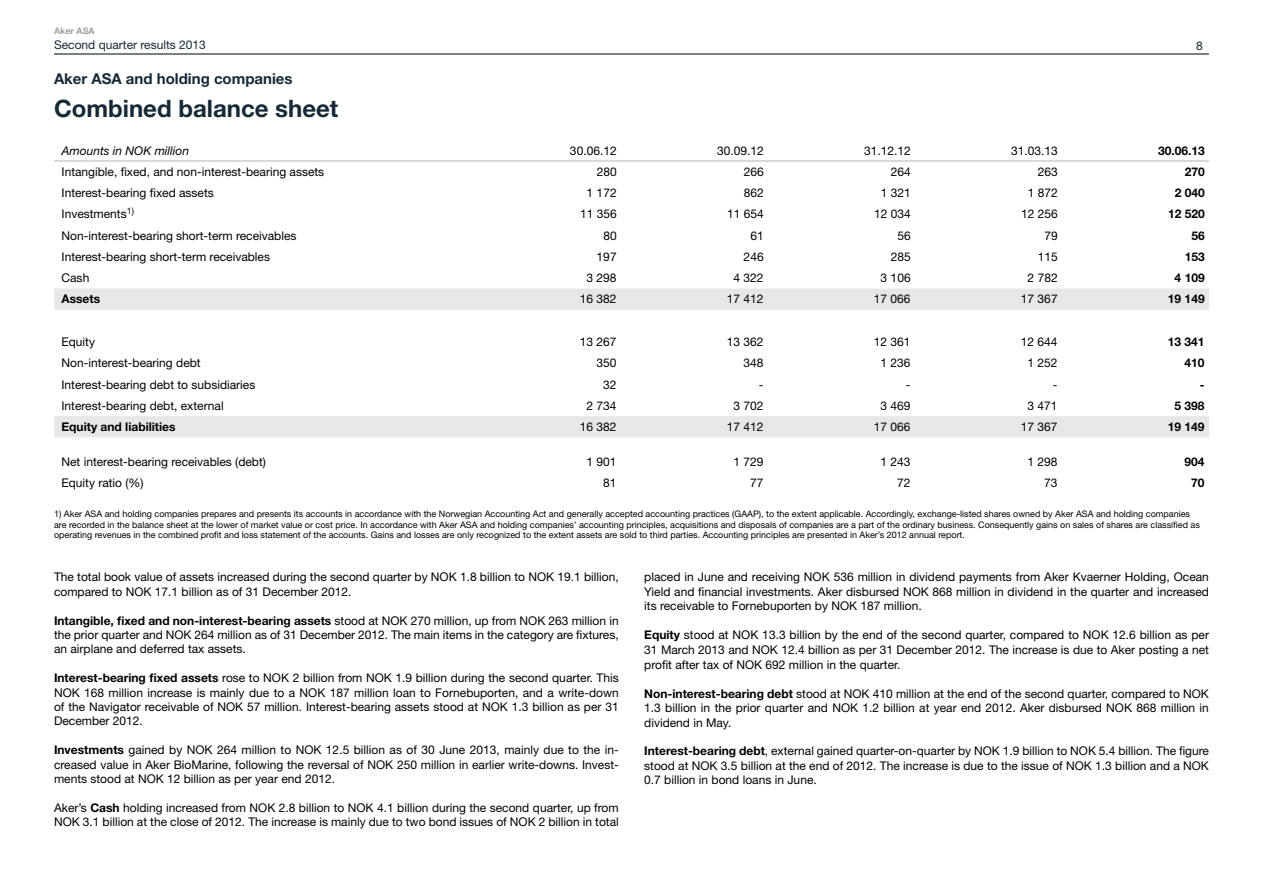
<style>
.page{position:relative;width:1263px;height:893px;background:#fff}
.page>*{position:absolute;margin:0;border:0;box-sizing:border-box;transform-origin:0 0}
.t1{font:700 24px "Helvetica Neue LT Std";color:#162937}
.t2{font:700 15px "Helvetica Neue LT Std";color:#162937}
.t3{font:12px/14.4px "Helvetica Neue LT Std";color:#000;text-align:justify}
.t4{font:700 12px "Helvetica Neue LT Std";color:#000}
.t5{font:12px "Helvetica Neue LT Std";color:#162937}
.t6{font:italic 12px "Helvetica Neue LT Std";color:#000}
.t7{font:9px/10.8px "Helvetica Neue LT Std";color:#000}
.t8{font:700 9px "Helvetica Neue LT Std";color:#9d9fa2}
.s1{font-weight:700}
</style>
<div class="page">
<hr style="left:54px;top:54px;width:1155px;height:1px;background:#000">
<svg style="left:54px;top:289px;width:1155px;height:148px"></svg>
<hr style="left:54px;top:161px;width:420px;height:1px;background:#b1b4b6">
<hr style="left:474px;top:161px;width:147px;height:1px;background:#b1b4b6">
<hr style="left:621px;top:161px;width:147px;height:1px;background:#b1b4b6">
<hr style="left:768px;top:161px;width:147px;height:1px;background:#b1b4b6">
<hr style="left:915px;top:161px;width:147px;height:1px;background:#b1b4b6">
<hr style="left:1062px;top:161px;width:147px;height:1px;background:#b1b4b6">
<p class="t8" style="left:54px;top:26px;width:42px">Aker ASA</p>
<p class="t5" style="left:54px;top:37px;width:153px">Second quarter results 2013</p>
<p class="t5" style="left:1196px;top:39px;width:8px">8</p>
<p class="t2" style="left:54px;top:70px;width:240px">Aker ASA and holding companies</p>
<h1 class="t1" style="left:54px;top:94px;width:286px">Combined balance sheet</h1>
<p class="t6" style="left:62px;top:143px;width:129px">Amounts in NOK million</p>
<p class="t3" style="left:570px;top:143px;width:48px">30.06.12</p>
<p class="t3" style="left:717px;top:143px;width:48px">30.09.12</p>
<p class="t3" style="left:864px;top:143px;width:48px">31.12.12</p>
<p class="t3" style="left:1011px;top:143px;width:48px">31.03.13</p>
<p class="t4" style="left:1158px;top:143px;width:48px">30.06.13</p>
<p class="t3" style="left:62px;top:164px;width:264px">Intangible, fixed, and non-interest-bearing assets</p>
<p class="t3" style="left:597px;top:164px;width:22px">280</p>
<p class="t3" style="left:744px;top:164px;width:22px">266</p>
<p class="t3" style="left:891px;top:164px;width:22px">264</p>
<p class="t3" style="left:1038px;top:164px;width:22px">263</p>
<p class="t4" style="left:1185px;top:164px;width:22px">270</p>
<p class="t3" style="left:62px;top:186px;width:154px">Interest-bearing fixed assets</p>
<p class="t3" style="left:587px;top:186px;width:32px">1 172</p>
<p class="t3" style="left:744px;top:186px;width:22px">862</p>
<p class="t3" style="left:881px;top:186px;width:32px">1 321</p>
<p class="t3" style="left:1028px;top:186px;width:32px">1 872</p>
<p class="t4" style="left:1175px;top:185px;width:32px">2 040</p>
<p class="t3" style="left:62px;top:207px;width:74px">Investments<sup>1)</sup></p>
<p class="t3" style="left:580px;top:207px;width:38px">11 356</p>
<p class="t3" style="left:727px;top:207px;width:38px">11 654</p>
<p class="t3" style="left:874px;top:207px;width:38px">12 034</p>
<p class="t3" style="left:1021px;top:207px;width:38px">12 256</p>
<p class="t4" style="left:1168px;top:207px;width:38px">12 520</p>
<p class="t3" style="left:62px;top:228px;width:236px">Non-interest-bearing short-term receivables</p>
<p class="t3" style="left:603px;top:228px;width:15px">80</p>
<p class="t3" style="left:750px;top:228px;width:15px">61</p>
<p class="t3" style="left:897px;top:228px;width:15px">56</p>
<p class="t3" style="left:1044px;top:228px;width:15px">79</p>
<p class="t4" style="left:1191px;top:228px;width:15px">56</p>
<p class="t3" style="left:62px;top:249px;width:210px">Interest-bearing short-term receivables</p>
<p class="t3" style="left:597px;top:249px;width:22px">197</p>
<p class="t3" style="left:744px;top:249px;width:22px">246</p>
<p class="t3" style="left:891px;top:249px;width:22px">285</p>
<p class="t3" style="left:1038px;top:249px;width:22px">115</p>
<p class="t4" style="left:1185px;top:249px;width:22px">153</p>
<p class="t3" style="left:62px;top:271px;width:29px">Cash</p>
<p class="t3" style="left:587px;top:271px;width:32px">3 298</p>
<p class="t3" style="left:734px;top:271px;width:32px">4 322</p>
<p class="t3" style="left:881px;top:271px;width:32px">3 106</p>
<p class="t3" style="left:1028px;top:271px;width:32px">2 782</p>
<p class="t4" style="left:1175px;top:270px;width:32px">4 109</p>
<p class="t4" style="left:62px;top:292px;width:40px">Assets</p>
<p class="t3" style="left:580px;top:292px;width:38px">16 382</p>
<p class="t3" style="left:727px;top:292px;width:38px">17 412</p>
<p class="t3" style="left:874px;top:292px;width:38px">17 066</p>
<p class="t3" style="left:1021px;top:292px;width:38px">17 367</p>
<p class="t4" style="left:1168px;top:292px;width:38px">19 149</p>
<p class="t3" style="left:62px;top:334px;width:35px">Equity</p>
<p class="t3" style="left:580px;top:334px;width:38px">13 267</p>
<p class="t3" style="left:727px;top:334px;width:38px">13 362</p>
<p class="t3" style="left:874px;top:334px;width:38px">12 361</p>
<p class="t3" style="left:1021px;top:334px;width:38px">12 644</p>
<p class="t4" style="left:1168px;top:334px;width:38px">13 341</p>
<p class="t3" style="left:62px;top:356px;width:141px">Non-interest-bearing debt</p>
<p class="t3" style="left:597px;top:356px;width:22px">350</p>
<p class="t3" style="left:744px;top:356px;width:22px">348</p>
<p class="t3" style="left:881px;top:356px;width:32px">1 236</p>
<p class="t3" style="left:1027px;top:356px;width:32px">1 252</p>
<p class="t4" style="left:1184px;top:356px;width:22px">410</p>
<p class="t3" style="left:62px;top:377px;width:195px">Interest-bearing debt to subsidiaries</p>
<p class="t3" style="left:603px;top:377px;width:15px">32</p>
<p class="t3" style="left:759px;top:377px;width:6px">-</p>
<p class="t3" style="left:906px;top:377px;width:6px">-</p>
<p class="t3" style="left:1053px;top:377px;width:6px">-</p>
<p class="t4" style="left:1200px;top:377px;width:6px">-</p>
<p class="t3" style="left:61px;top:398px;width:164px">Interest-bearing debt, external</p>
<p class="t3" style="left:587px;top:398px;width:32px">2 734</p>
<p class="t3" style="left:733px;top:398px;width:32px">3 702</p>
<p class="t3" style="left:880px;top:398px;width:32px">3 469</p>
<p class="t3" style="left:1027px;top:398px;width:32px">3 471</p>
<p class="t4" style="left:1174px;top:398px;width:32px">5 398</p>
<p class="t4" style="left:61px;top:419px;width:116px">Equity and liabilities</p>
<p class="t3" style="left:580px;top:419px;width:38px">16 382</p>
<p class="t3" style="left:727px;top:419px;width:38px">17 412</p>
<p class="t3" style="left:874px;top:419px;width:38px">17 066</p>
<p class="t3" style="left:1021px;top:419px;width:38px">17 367</p>
<p class="t4" style="left:1168px;top:419px;width:38px">19 149</p>
<p class="t3" style="left:61px;top:454px;width:206px">Net interest-bearing receivables (debt)</p>
<p class="t3" style="left:586px;top:454px;width:32px">1 901</p>
<p class="t3" style="left:733px;top:454px;width:32px">1 729</p>
<p class="t3" style="left:880px;top:454px;width:32px">1 243</p>
<p class="t3" style="left:1027px;top:454px;width:32px">1 298</p>
<p class="t4" style="left:1184px;top:454px;width:22px">904</p>
<p class="t3" style="left:61px;top:475px;width:84px">Equity ratio (%)</p>
<p class="t3" style="left:603px;top:475px;width:15px">81</p>
<p class="t3" style="left:750px;top:475px;width:15px">77</p>
<p class="t3" style="left:897px;top:475px;width:15px">72</p>
<p class="t3" style="left:1044px;top:475px;width:15px">73</p>
<p class="t4" style="left:1191px;top:475px;width:15px">70</p>
<p class="t7" style="left:54px;top:508px;width:1147px">1) Aker ASA and holding companies prepares and presents its accounts in accordance with the Norwegian Accounting Act and generally accepted accounting practices (GAAP), to the extent applicable. Accordingly, exchange-listed shares owned by Aker ASA and holding companies are recorded in the balance sheet at the lower of market value or cost price. In accordance with Aker ASA and holding companies’ accounting principles, acquisitions and disposals of companies are a part of the ordinary business. Consequently gains on sales of shares are classified as operating revenues in the combined profit and loss statement of the accounts. Gains and losses are only recognized to the extent assets are sold to third parties. Accounting principles are presented in Aker’s 2012 annual report.</p>
<p class="t3" style="left:54px;top:570px;width:566px">The total book value of assets increased during the second quarter by NOK 1.8 billion to NOK 19.1 billion, compared to NOK 17.1 billion as of 31 December 2012.</p>
<p class="t3" style="left:54px;top:613px;width:566px"><span class="s1">Intangible, fixed and non-interest-bearing assets</span> stood at NOK 270 million, up from NOK 263 million in the prior quarter and NOK 264 million as of 31 December 2012. The main items in the category are fixtures, an airplane and deferred tax assets.</p>
<p class="t3" style="left:54px;top:670px;width:566px"><span class="s1">Interest-bearing fixed assets</span> rose to NOK 2 billion from NOK 1.9 billion during the second quarter. This NOK 168 million increase is mainly due to a NOK 187 million loan to Fornebuporten, and a write-down of the Navigator receivable of NOK 57 million. Interest-bearing assets stood at NOK 1.3 billion as per 31<br>December 2012.</p>
<p class="t3" style="left:54px;top:742px;width:566px"><span class="s1">Investments</span> gained by NOK 264 million to NOK 12.5 billion as of 30 June 2013, mainly due to the in&shy;creased value in Aker BioMarine, following the reversal of NOK 250 million in earlier write-downs. Invest&shy;ments stood at NOK 12 billion as per year end 2012.</p>
<p class="t3" style="left:54px;top:800px;width:566px">Aker’s <span class="s1">Cash</span> holding increased from NOK 2.8 billion to NOK 4.1 billion during the second quarter, up from<br>NOK 3.1 billion at the close of 2012. The increase is mainly due to two bond issues of NOK 2 billion in total</p>
<p class="t3" style="left:644px;top:570px;width:566px">placed in June and receiving NOK 536 million in dividend payments from Aker Kvaerner Holding, Ocean Yield and financial investments. Aker disbursed NOK 868 million in dividend in the quarter and increased its receivable to Fornebuporten by NOK 187 million.</p>
<p class="t3" style="left:644px;top:627px;width:566px;line-height:15px"><span class="s1">Equity</span> stood at NOK 13.3 billion by the end of the second quarter, compared to NOK 12.6 billion as per 31 March 2013 and NOK 12.4 billion as per 31 December 2012. The increase is due to Aker posting a net profit after tax of NOK 692 million in the quarter.</p>
<p class="t3" style="left:644px;top:686px;width:566px"><span class="s1">Non-interest-bearing debt</span> stood at NOK 410 million at the end of the second quarter, compared to NOK 1.3 billion in the prior quarter and NOK 1.2 billion at year end 2012. Aker disbursed NOK 868 million in dividend in May.</p>
<p class="t3" style="left:644px;top:744px;width:566px"><span class="s1">Interest-bearing debt</span>, external gained quarter-on-quarter by NOK 1.9 billion to NOK 5.4 billion. The figure stood at NOK 3.5 billion at the end of 2012. The increase is due to the issue of NOK 1.3 billion and a NOK 0.7 billion in bond loans in June.</p>
</div>
